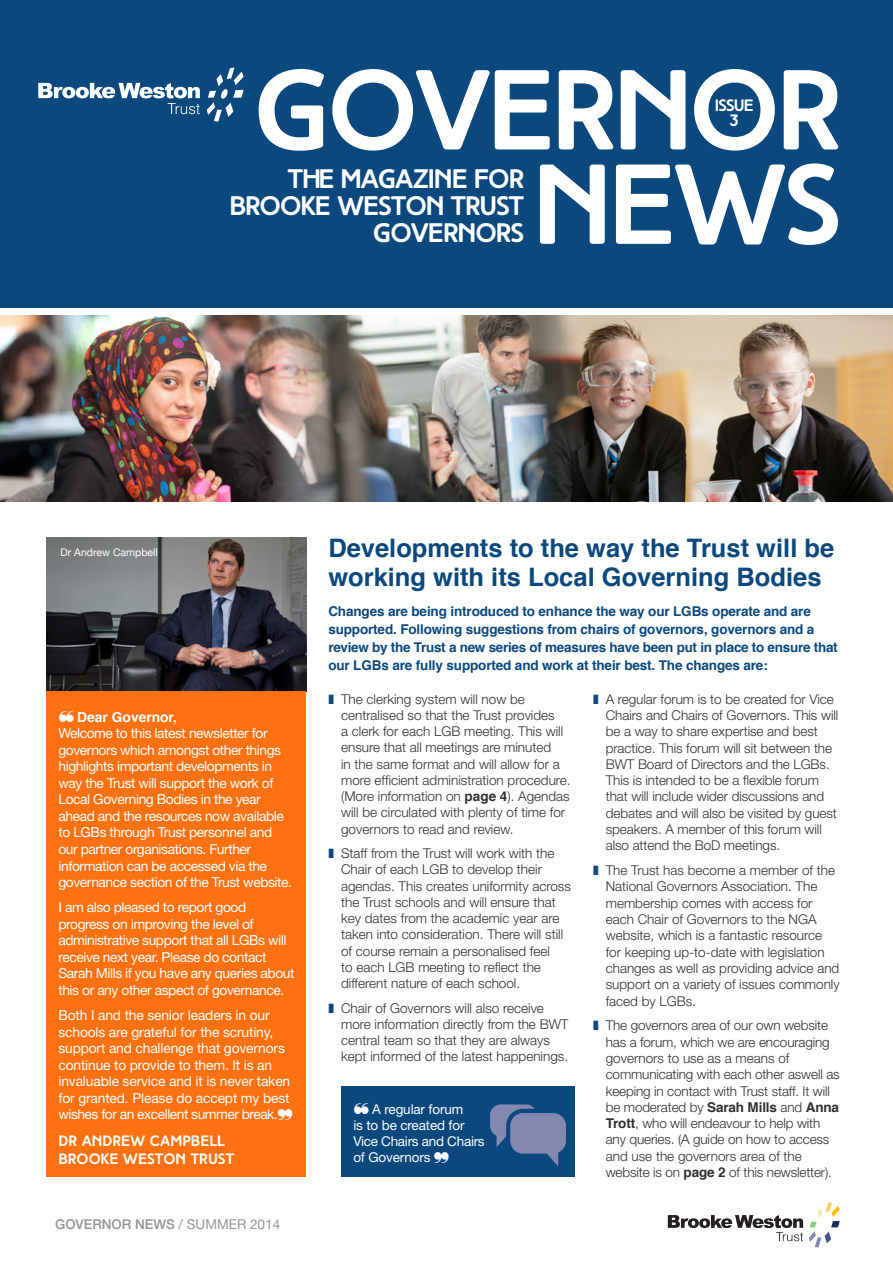
<style>
.page{position:relative;width:893px;height:1263px;background:#fff}
.page>*{position:absolute;margin:0;border:0;box-sizing:border-box;transform-origin:0 0}
.t1{font:700 113.25px/94.3px "High Tide";letter-spacing:-.035em;color:#fff;text-align:right}
.t2{font:700 26.85px/27px "High Tide";letter-spacing:-.04em;color:#fff;text-align:right}
.t3{font:700 25.5px/28.5px "Helvetica";color:#0a487d}
.t4{font:700 16.5px/14.9px "High Tide";letter-spacing:-.05em;color:#fff;text-align:center}
.t5{font:700 15px/18px "High Tide";color:#fff}
.t6{font:13.8px/16.5px "Helvetica Neue";letter-spacing:-.03em;color:#fff}
.t7{font:13.8px/16.5px "Helvetica Neue";letter-spacing:-.01em;color:#fff}
.t8{font:700 13.8px "Helvetica";color:#fff}
.t9{font:300 13.5px/16.4px "Helvetica Neue";color:#312f30}
.t10{font:700 13.5px/18px "Helvetica";letter-spacing:-.01em;color:#0a487d}
.t11{font:13.5px/16.2px "Helvetica Neue";letter-spacing:-.01em;color:#fff}
.t12{font:500 13.5px "Helvetica Neue";color:#939598}
.t13{font:10.5px "Helvetica Neue";color:#fff}
.s1{font-weight:400}
.s2{color:#0a487d}
.s3{font-family:"Helvetica";font-weight:700}
</style>
<div class="page">
<img style="left:47px;top:538px;width:259px;height:153px">
<div style="left:0;top:0;width:893px;height:307px;background:#0a487d"></div>
<div style="left:47px;top:691px;width:259px;height:486px;background:#fd7112"></div>
<svg style="left:809px;top:1202px;width:31px;height:45px"></svg>
<svg style="left:668px;top:1215px;width:135px;height:26px"></svg>
<img style="left:592px;top:316px;width:301px;height:186px">
<img style="left:358px;top:316px;width:234px;height:186px">
<img style="left:0;top:316px;width:358px;height:186px">
<div style="left:342px;top:1086px;width:233px;height:91px;background:#0a487d"></div>
<svg style="left:207px;top:68px;width:37px;height:53px"></svg>
<svg style="left:38px;top:83px;width:162px;height:31px"></svg>
<svg style="left:490px;top:1104px;width:76px;height:62px"></svg>
<p class="t1" style="left:254px;top:63px;width:589px">GOVERNOR<br>NEWS</p>
<p class="t4" style="left:715px;top:98px;width:40px">ISSUE<br>3</p>
<p class="t2" style="left:229px;top:165px;width:296px">THE MAGAZINE FOR<br>BROOKE WESTON TRUST<br>GOVERNORS</p>
<p class="t13" style="left:61px;top:545px;width:99px">Dr Andrew Campbell</p>
<p class="t8" style="left:58px;top:705px;width:120px">❝ Dear Governor,</p>
<p class="t6" style="left:58px;top:725px;width:235px">Welcome to this latest newsletter for governors which amongst other things highlights important developments in way the Trust will support the work of Local Governing Bodies in the year ahead and the resources now available to LGBs through Trust personnel and our partner organisations. Further information can be accessed via the governance section of the Trust website.</p>
<p class="t6" style="left:58px;top:899px;width:237px">I am also pleased to report good progress on improving the level of administrative support that all LGBs will receive next year. Please do contact Sarah Mills if you have any queries about this or any other aspect of governance.</p>
<p class="t7" style="left:58px;top:1007px;width:236px">Both I and the senior leaders in our schools are grateful for the scrutiny, support and challenge that governors continue to provide to them. It is an invaluable service and it is never taken for granted. Please do accept my best wishes for an excellent summer break.❞</p>
<p class="t5" style="left:58px;top:1132px;width:177px">DR ANDREW CAMPBELL<br>BROOKE WESTON TRUST</p>
<p class="t12" style="left:55px;top:1213px;width:227px">GOVERNOR NEWS <span class="s1">/ SUMMER 2014</span></p>
<p class="t3" style="left:328px;top:534px;width:507px">Developments to the way the Trust will be working with its Local Governing Bodies</p>
<p class="t10" style="left:328px;top:603px;width:511px">Changes are being introduced to enhance the way our LGBs operate and are supported. Following suggestions from chairs of governors, governors and a review by the Trust a new series of measures have been put in place to ensure that our LGBs are fully supported and work at their best. The changes are:</p>
<p class="t9" style="left:341px;top:690px;width:231px;text-indent:-13px"><span class="s2">❚</span> The clerking system will now be centralised so that the Trust provides<br>a clerk for each LGB meeting. This will ensure that all meetings are minuted<br>in the same format and will allow for a more efficient administration procedure. (More information on <span class="s3">page 4</span>). Agendas will be circulated with plenty of time for governors to read and review.</p>
<p class="t9" style="left:341px;top:845px;width:231px;text-indent:-13px"><span class="s2">❚</span> Staff from the Trust will work with the Chair of each LGB to develop their agendas. This creates uniformity across the Trust schools and will ensure that key dates from the academic year are taken into consideration. There will still of course remain a personalised feel<br>to each LGB meeting to reflect the different nature of each school.</p>
<p class="t9" style="left:341px;top:999px;width:229px;text-indent:-13px"><span class="s2">❚</span> Chair of Governors will also receive more information directly from the BWT central team so that they are always kept informed of the latest happenings.</p>
<p class="t9" style="left:606px;top:690px;width:234px;text-indent:-13px"><span class="s2">❚</span> A regular forum is to be created for Vice Chairs and Chairs of Governors. This will be a way to share expertise and best practice. This forum will sit between the BWT Board of Directors and the LGBs.<br>This is intended to be a flexible forum that will include wider discussions and debates and will also be visited by guest speakers. A member of this forum will also attend the BoD meetings.</p>
<p class="t9" style="left:606px;top:862px;width:235px;text-indent:-13px"><span class="s2">❚</span> The Trust has become a member of the National Governors Association. The membership comes with access for each Chair of Governors to the NGA website, which is a fantastic resource for keeping up-to-date with legislation changes as well as providing advice and support on a variety of issues commonly faced by LGBs.</p>
<p class="t9" style="left:606px;top:1017px;width:235px;text-indent:-13px"><span class="s2">❚</span> The governors area of our own website has a forum, which we are encouraging governors to use as a means of communicating with each other aswell as keeping in contact with Trust staff. It will be moderated by <span class="s3">Sarah Mills</span> and <span class="s3">Anna Trott</span>, who will endeavour to help with any queries. (A guide on how to access and use the governors area of the website is on <span class="s3">page 2</span> of this newsletter).</p>
<p class="t11" style="left:353px;top:1100px;width:133px">❝ A regular forum<br>is to be created for<br>Vice Chairs and Chairs of Governors ❞</p>
</div>
